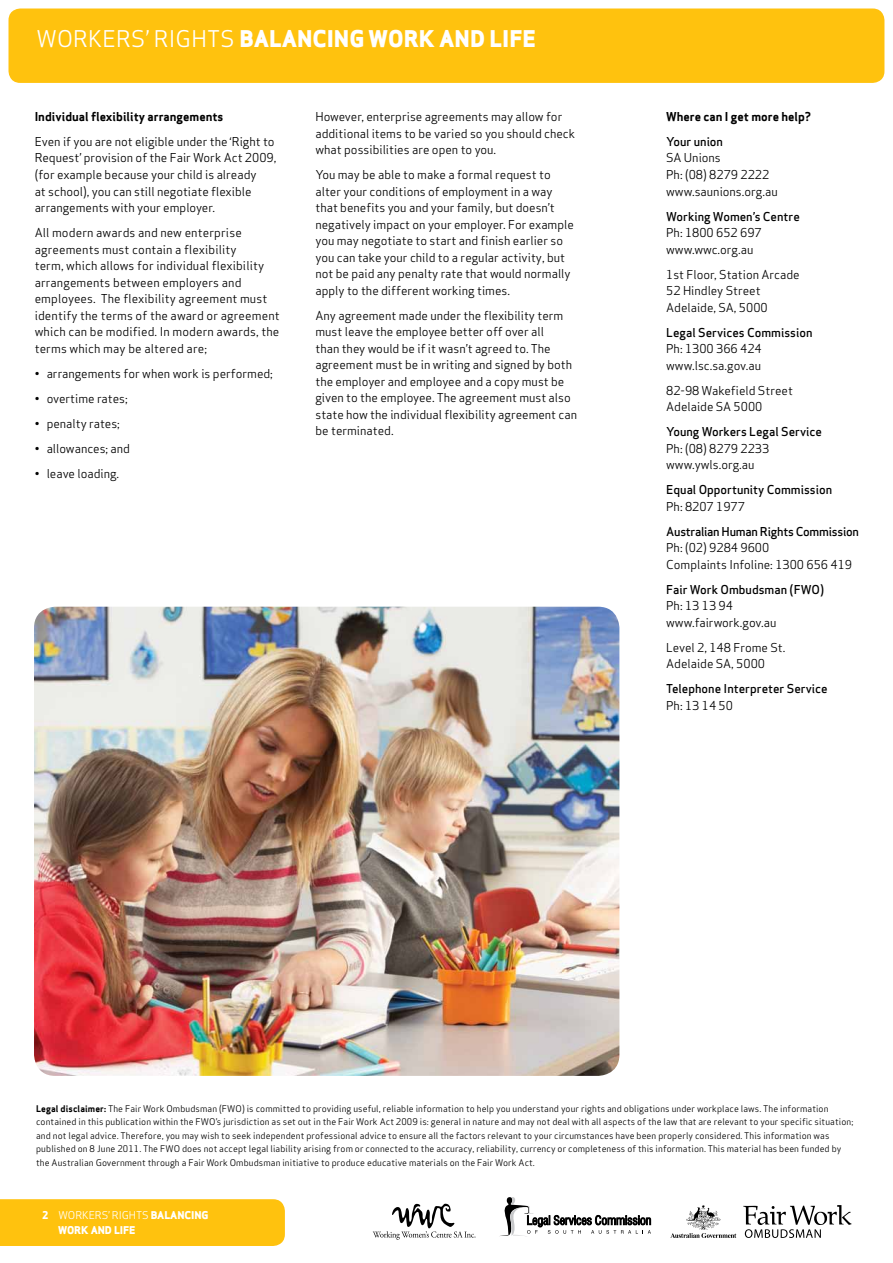
<style>
.page{position:relative;width:893px;height:1263px;background:#fff}
.page>*{position:absolute;margin:0;border:0;box-sizing:border-box;transform-origin:0 0}
.t1{font:800 22.5px "Apex Sans";color:#fff}
.t2{font:12px/16.5px "Apex Sans";color:#000}
.t3{font:500 12px "Apex Sans";color:#000}
.t4{font:700 12px "Apex Sans";color:#000}
.t5{font:500 12px "Apex Sans";letter-spacing:-.02em;color:#000}
.t6{font:800 10.5px "Apex Sans";letter-spacing:-.005em;color:#fff}
.t7{font:10.5px "Apex Sans";color:#fff}
.t8{font:9px/13.5px "Apex Sans";letter-spacing:.01em;color:#000}
.s1{font-weight:400}
.s2{font-weight:700}
.s3{font-weight:800}
</style>
<div class="page">
<div style="left:9px;top:9px;width:875px;height:74px;background:#ffc20e;border-radius:12px"></div>
<div style="left:0;top:1199px;width:285px;height:47px;background:#ffc20e"></div>
<svg style="left:373px;top:1203px;width:102px;height:37px"></svg>
<svg style="left:670px;top:1205px;width:66px;height:33px"></svg>
<svg style="left:743px;top:1205px;width:108px;height:33px"></svg>
<svg style="left:499px;top:1197px;width:152px;height:40px"></svg>
<img style="left:34px;top:607px;width:585px;height:469px">
<h1 class="t1" style="left:36px;top:24px;width:501px"><span class="s1">Workers’ Rights</span> BALANCING WORK AND LIFE</h1>
<p class="t4" style="left:35px;top:109px;width:190px">Individual flexibility arrangements</p>
<p class="t2" style="left:35px;top:132px;width:243px">Even if you are not eligible under the ‘Right to Request’ provision of the Fair Work Act 2009, (for example because your child is already<br>at school), you can still negotiate flexible arrangements with your employer.</p>
<p class="t2" style="left:35px;top:223px;width:246px">All modern awards and new enterprise agreements must contain a flexibility<br>term, which allows for individual flexibility arrangements between employers and employees. The flexibility agreement must identify the terms of the award or agreement which can be modified. I n modern awards, the terms which may be altered are;</p>
<p class="t2" style="left:35px;top:364px;width:240px">• arrangements for when work is performed;</p>
<p class="t2" style="left:35px;top:389px;width:94px">• overtime rates;</p>
<p class="t2" style="left:35px;top:414px;width:87px">• penalty rates;</p>
<p class="t2" style="left:35px;top:439px;width:97px">• allowances; and</p>
<p class="t2" style="left:35px;top:464px;width:86px">• leave loading.</p>
<p class="t2" style="left:315px;top:107px;width:261px">H owever, enterprise agreements may allow for additional items to be varied so you should check what possibilities are open to you.</p>
<p class="t2" style="left:315px;top:165px;width:260px">You may be able to make a formal request to alter your conditions of employment in a way that benefits you and your family, but doesn’t negatively impact on your employer. For example you may negotiate to start and finish earlier so you can take your child to a regular activity, but not be paid any penalty rate that would normally apply to the different working times.</p>
<p class="t2" style="left:315px;top:306px;width:263px">Any agreement made under the flexibility term must leave the employee better off over all<br>than they would be if it wasn’t agreed to. The agreement must be in writing and signed by both the employer and employee and a copy must be given to the employee. The agreement must also state how the individual flexibility agreement can be terminated.</p>
<p class="t4" style="left:666px;top:109px;width:146px">Where can I get more help?</p>
<p class="t3" style="left:666px;top:131px;width:58px">Your union</p>
<p class="t2" style="left:666px;top:149px;width:113px">SA Unions<br>Ph: (08) 8279 2222 www.saunions.org.au</p>
<p class="t3" style="left:666px;top:205px;width:135px">Working Women’s Centre</p>
<p class="t2" style="left:666px;top:223px;width:97px">Ph: 1800 652 697 www.wwc.org.au</p>
<p class="t2" style="left:666px;top:265px;width:135px">1st Floor, Station Arcade<br>52 Hindley Street<br>Adelaide, SA, 5000</p>
<p class="t3" style="left:666px;top:322px;width:148px">Legal Services Commission</p>
<p class="t2" style="left:666px;top:339px;width:97px">Ph: 1300 366 424 www.lsc.sa.gov.au</p>
<p class="t2" style="left:666px;top:381px;width:128px">82-98 Wakefield Street<br>Adelaide SA 5000</p>
<p class="t3" style="left:666px;top:421px;width:157px">Young Workers Legal Service</p>
<p class="t2" style="left:666px;top:439px;width:105px">Ph: (08) 8279 2233 www.ywls.org.au</p>
<p class="t3" style="left:666px;top:479px;width:167px">Equal Opportunity Commission</p>
<p class="t2" style="left:666px;top:497px;width:80px">Ph: 8207 1977</p>
<p class="t5" style="left:666px;top:521px;width:194px">Australian Human Rights Commission</p>
<p class="t2" style="left:666px;top:538px;width:187px">Ph: (02) 9284 9600<br>Complaints Infoline: 1300 656 419</p>
<p class="t3" style="left:666px;top:579px;width:160px">Fair Work Ombudsman (FWO)</p>
<p class="t2" style="left:666px;top:596px;width:112px">Ph: 13 13 94 www.fairwork.gov.au</p>
<p class="t2" style="left:666px;top:638px;width:121px">Level 2, 148 Frome St.<br>Adelaide SA, 5000</p>
<p class="t3" style="left:666px;top:678px;width:163px">Telephone Interpreter Service</p>
<p class="t2" style="left:666px;top:696px;width:68px">Ph: 13 14 50</p>
<p class="t8" style="left:36px;top:1100px;width:819px"><span class="s2">Legal disclaimer:</span> The Fair Work Ombudsman (FWO) is committed to providing useful, reliable information to help you understand your rights and obligations under workplace laws. The information contained in this publication within the FWO’s jurisdiction as set out in the Fair Work Act 2009 is: general in nature and may not deal with all aspects of the law that are relevant to your specific situation; and not legal advice. Therefore, you may wish to seek independent professional advice to ensure all the factors relevant to your circumstances have been properly considered. This information was published on 8 June 2011. The FWO does not accept legal liability arising from or connected to the accuracy, reliability, currency or completeness of this information. This material has been funded by the Australian G overnment through a Fair Work Ombudsman initiative to produce educative materials on the Fair Work Act.</p>
<p class="t7" style="left:42px;top:1206px;width:34px"><span class="s3">2</span> WORKERS</p>
<p class="t7" style="left:108px;top:1206px;width:11px">’ RIGHTS</p>
<p class="t6" style="left:151px;top:1208px;width:59px">BALANCING</p>
<p class="t6" style="left:58px;top:1223px;width:79px">WORK AND LIFE</p>
</div>
